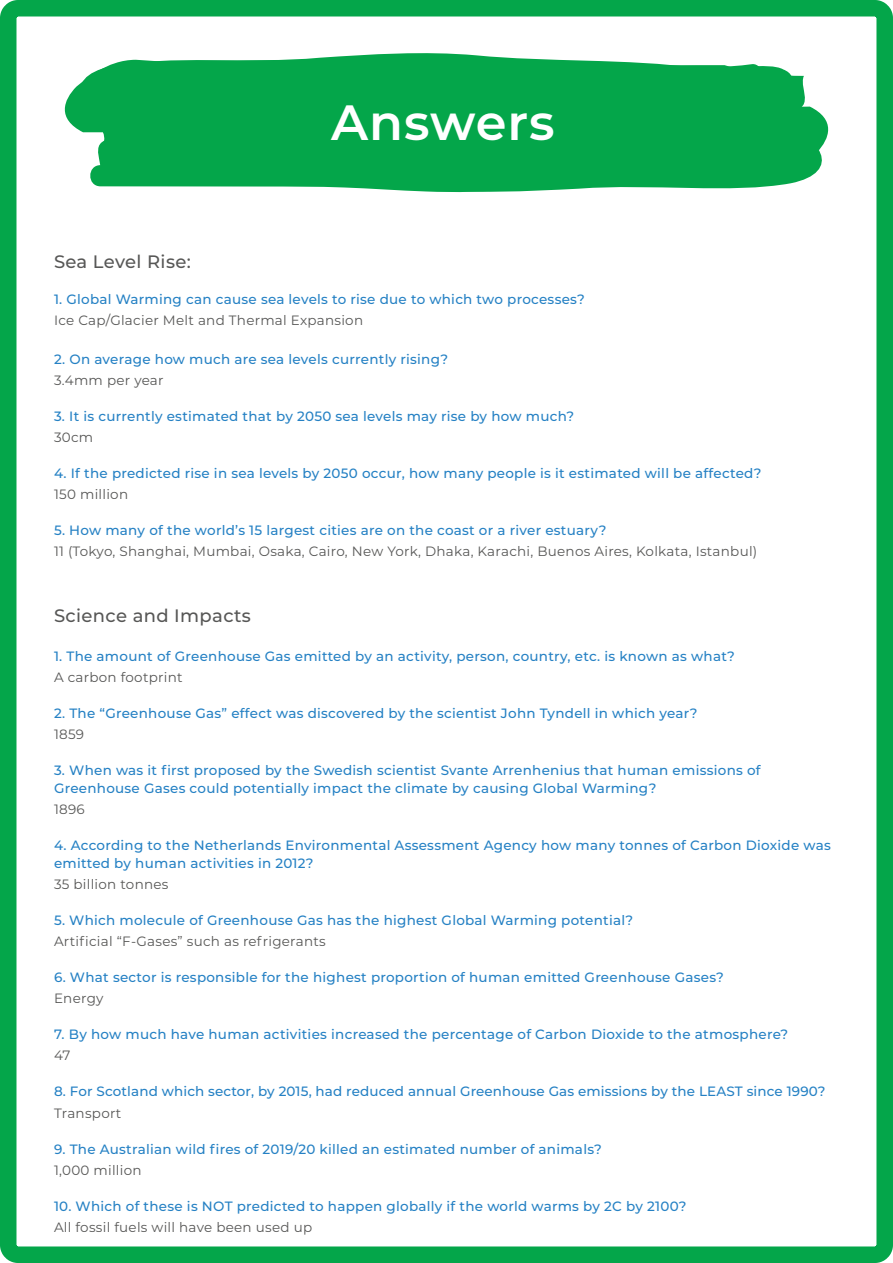
<style>
.page{position:relative;width:893px;height:1263px;background:#fff}
.page>*{position:absolute;margin:0;border:0;box-sizing:border-box;transform-origin:0 0}
.t1{font:600 49.5px "Montserrat";letter-spacing:.02em;color:#fff}
.t2{font:500 18px "Montserrat";letter-spacing:.02em;color:#575756}
.t3{font:500 13.5px/18px "Montserrat";letter-spacing:.02em;color:#2581c4}
.t4{font:13.5px "Montserrat";letter-spacing:.02em;color:#575756}
</style>
<div class="page">
<div style="left:0;top:0;width:893px;height:1263px;border:16px solid #04a64a;border-radius:10px"></div>
<svg style="left:132px;top:53px;width:429px;height:7px"></svg>
<svg style="left:65px;top:60px;width:763px;height:118px;background:#1aad5a"></svg>
<div style="left:322px;top:61px;width:441px;height:29px;background:#04a64a"></div>
<svg style="left:87px;top:138px;width:720px;height:54px;background:#1bae5a"></svg>
<h1 class="t1" style="left:331px;top:87px;width:225px">Answers</h1>
<h2 class="t2" style="left:54px;top:249px;width:138px">Sea Level Rise:</h2>
<p class="t3" style="left:54px;top:290px;width:532px">1. Global Warming can cause sea levels to rise due to which two processes?</p>
<p class="t4" style="left:54px;top:311px;width:311px">Ice Cap/Glacier Melt and Thermal Expansion</p>
<p class="t3" style="left:54px;top:350px;width:396px">2. On average how much are sea levels currently rising?</p>
<p class="t4" style="left:54px;top:371px;width:111px">3.4mm per year</p>
<p class="t3" style="left:54px;top:407px;width:522px">3. It is currently estimated that by 2050 sea levels may rise by how much?</p>
<p class="t4" style="left:54px;top:428px;width:41px">30cm</p>
<p class="t3" style="left:54px;top:464px;width:709px">4. If the predicted rise in sea levels by 2050 occur, how many people is it estimated will be affected?</p>
<p class="t4" style="left:54px;top:485px;width:76px">150 million</p>
<p class="t3" style="left:54px;top:521px;width:554px">5. How many of the world’s 15 largest cities are on the coast or a river estuary?</p>
<p class="t4" style="left:54px;top:542px;width:705px">11 (Tokyo, Shanghai, Mumbai, Osaka, Cairo, New York, Dhaka, Karachi, Buenos Aires, Kolkata, Istanbul)</p>
<h2 class="t2" style="left:54px;top:603px;width:198px">Science and Impacts</h2>
<p class="t3" style="left:54px;top:647px;width:682px">1. The amount of Greenhouse Gas emitted by an activity, person, country, etc. is known as what?</p>
<p class="t4" style="left:54px;top:668px;width:130px">A carbon footprint</p>
<p class="t3" style="left:54px;top:704px;width:645px">2. The “Greenhouse Gas” effect was discovered by the scientist John Tyndell in which year?</p>
<p class="t4" style="left:54px;top:725px;width:32px">1859</p>
<p class="t3" style="left:54px;top:761px;width:708px">3. When was it first proposed by the Swedish scientist Svante Arrenhenius that human emissions of<br>Greenhouse Gases could potentially impact the climate by causing Global Warming?</p>
<p class="t4" style="left:54px;top:800px;width:32px">1896</p>
<p class="t3" style="left:54px;top:836px;width:778px">4. According to the Netherlands Environmental Assessment Agency how many tonnes of Carbon Dioxide was emitted by human activities in 2012?</p>
<p class="t4" style="left:54px;top:875px;width:116px">35 billion tonnes</p>
<p class="t3" style="left:54px;top:911px;width:581px">5. Which molecule of Greenhouse Gas has the highest Global Warming potential?</p>
<p class="t4" style="left:54px;top:932px;width:273px">Artificial “F-Gases” such as refrigerants</p>
<p class="t3" style="left:54px;top:968px;width:671px">6. What sector is responsible for the highest proportion of human emitted Greenhouse Gases?</p>
<p class="t4" style="left:54px;top:989px;width:51px">Energy</p>
<p class="t3" style="left:54px;top:1025px;width:736px">7. By how much have human activities increased the percentage of Carbon Dioxide to the atmosphere?</p>
<p class="t4" style="left:54px;top:1046px;width:18px">47</p>
<p class="t3" style="left:54px;top:1082px;width:773px">8. For Scotland which sector, by 2015, had reduced annual Greenhouse Gas emissions by the LEAST since 1990?</p>
<p class="t4" style="left:54px;top:1103px;width:69px">Transport</p>
<p class="t3" style="left:54px;top:1139px;width:549px">9. The Australian wild fires of 2019/20 killed an estimated number of animals?</p>
<p class="t4" style="left:54px;top:1160px;width:89px">1,000 million</p>
<p class="t3" style="left:54px;top:1196px;width:634px">10. Which of these is NOT predicted to happen globally if the world warms by 2C by 2100?</p>
<p class="t4" style="left:54px;top:1217px;width:260px">All fossil fuels will have been used up</p>
</div>
